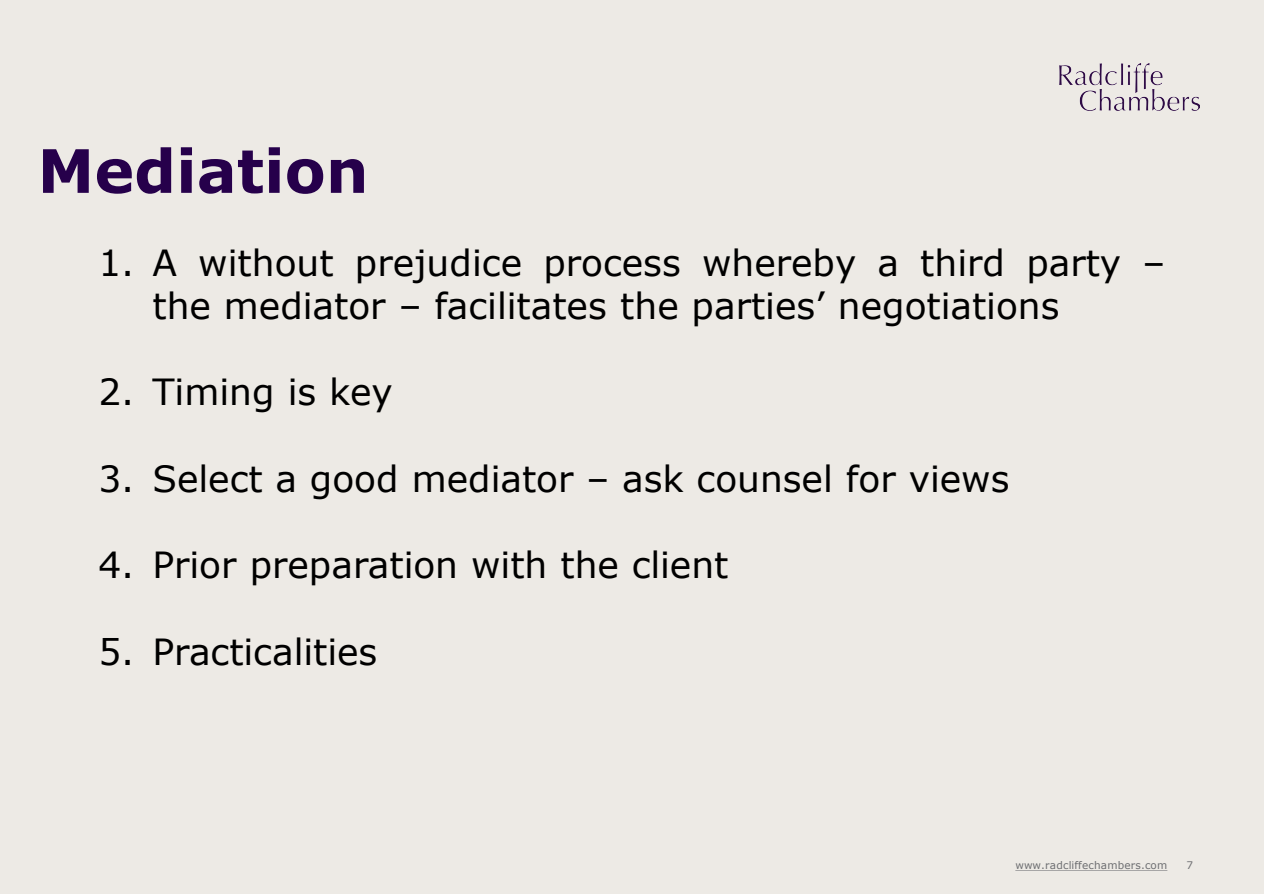
<style>
.page{position:relative;width:1264px;height:894px;background:#fff}
.page>*{position:absolute;margin:0;border:0;box-sizing:border-box;transform-origin:0 0}
.t1{font:700 60px "Verdana";color:#26004b}
.t2{font:36px/43.2px "Verdana";color:#000}
.t3{font:10.5px "Verdana";letter-spacing:.015em;color:#6d6e71}
</style>
<div class="page">
<div style="left:0;top:0;width:1263px;height:893px;background:#edeae5"></div>
<img style="left:1059px;top:64px;width:140px;height:46px">
<svg style="left:1015px;top:870px;width:152px;height:1px"></svg>
<h1 class="t1" style="left:37px;top:128px;width:332px">Mediation</h1>
<p class="t2" style="left:152px;top:240px;width:1014px;text-indent:-54px">1. A without prejudice process whereby a third party – the mediator – facilitates the parties’ negotiations</p>
<p class="t2" style="left:98px;top:370px;width:296px">2. Timing is key</p>
<p class="t2" style="left:98px;top:456px;width:912px">3. Select a good mediator – ask counsel for views</p>
<p class="t2" style="left:98px;top:543px;width:631px">4. Prior preparation with the client</p>
<p class="t2" style="left:98px;top:629px;width:280px">5. Practicalities</p>
<p class="t3" style="left:1015px;top:858px;width:153px">www.radcliffechambers.com</p>
<p class="t3" style="left:1186px;top:858px;width:8px">7</p>
</div>
